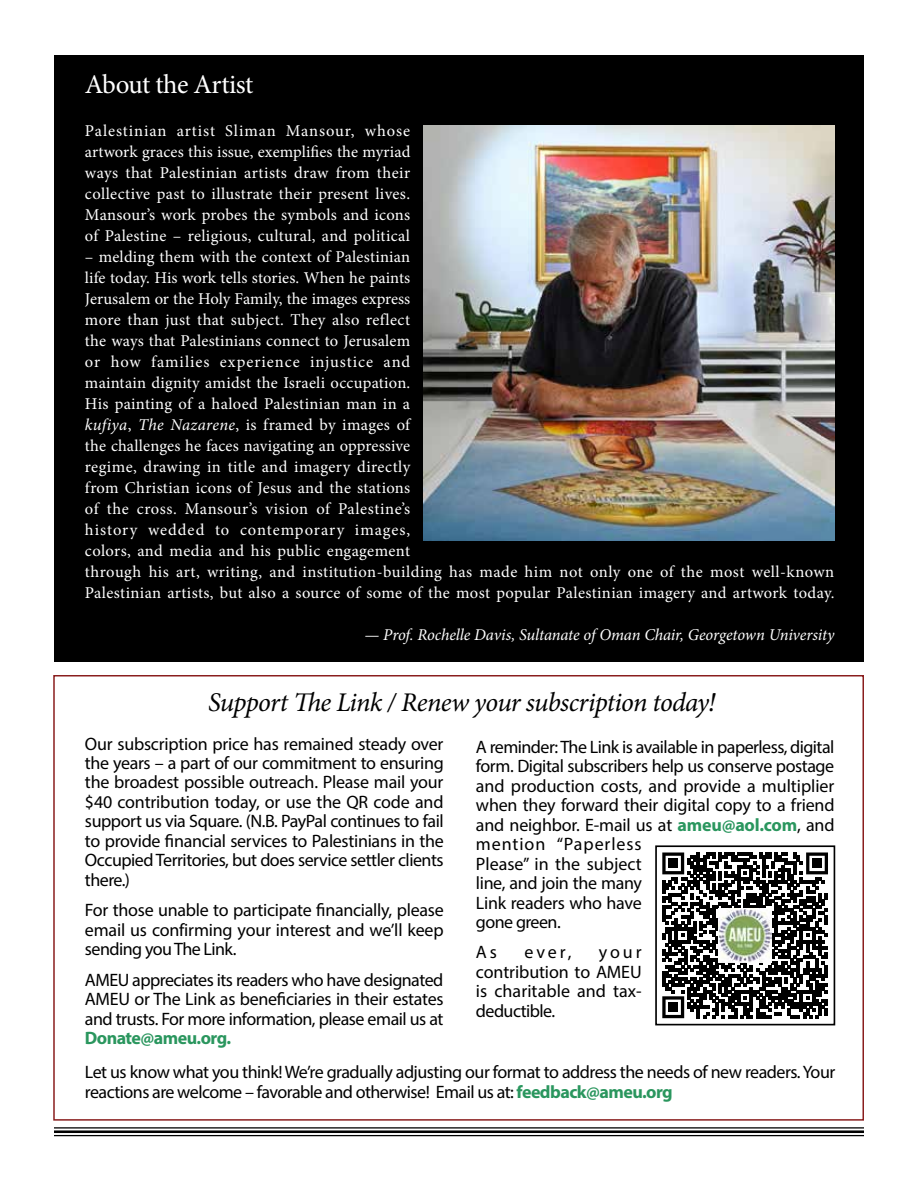
<style>
.page{position:relative;width:918px;height:1188px;background:#fff}
.page>*{position:absolute;margin:0;border:0;box-sizing:border-box;transform-origin:0 0}
.t1{font:italic 27px "Minion Pro";letter-spacing:-.03em;color:#000}
.t2{font:27px "Minion Pro";letter-spacing:-.025em;color:#fff}
.t3{font:18px/19.5px "Myriad Pro";letter-spacing:-.025em;color:#000;text-align:justify}
.t4{font:700 18px "Myriad Pro";letter-spacing:-.03em;color:#2a965e}
.t5{font:16.5px/21px "Minion Pro";letter-spacing:.02em;color:#fff;text-align:justify}
.t6{font:italic 16.5px "Minion Pro";letter-spacing:-.005em;color:#fff}
.s1{font-style:italic}
.s2{font-weight:700;color:#2a965e}
</style>
<div class="page">
<hr style="left:54px;top:1127px;width:810px;height:2px;background:#000">
<hr style="left:54px;top:1130px;width:810px;height:3px;background:#000">
<hr style="left:54px;top:1135px;width:810px;height:1px;background:#000">
<div style="left:54px;top:55px;width:810px;height:607px;background:#000"></div>
<div style="left:53px;top:675px;width:811px;height:446px;border:2px solid #8a1e1e"></div>
<svg style="left:662px;top:852px;width:166px;height:166px"></svg>
<div style="left:669px;top:859px;width:9px;height:9px;background:#000"></div>
<div style="left:812px;top:859px;width:10px;height:9px;background:#000"></div>
<div style="left:669px;top:1003px;width:9px;height:9px;background:#000"></div>
<img style="left:719px;top:909px;width:53px;height:53px">
<div style="left:655px;top:845px;width:180px;height:180px;border:2px solid #000"></div>
<img style="left:424px;top:126px;width:411px;height:414px">
<h1 class="t2" style="left:85px;top:67px;width:170px">About the Artist</h1>
<p class="t5" style="left:85px;top:120px;width:327px">Palestinian artist Sliman Mansour, whose artwork graces this issue, exemplifies the myriad ways that Palestinian artists draw from their collective past to illustrate their present lives.<br>Mansour’s work probes the symbols and icons of Palestine – religious, cultural, and political</p>
<p class="t5" style="left:85px;top:246px;width:751px;text-align:left">– melding them with the context of Palestinian<br>life today. His work tells stories. When he paints<br>Jerusalem or the Holy Family, the images express<br>more than just that subject. They also reflect<br>the ways that Palestinians connect to Jerusalem<br>or how families experience injustice and<br>maintain dignity amidst the Israeli occupation.<br>His painting of a haloed Palestinian man in a<br><span class="s1">kufiya</span>, <span class="s1">The Nazarene</span>, is framed by images of<br>the challenges he faces navigating an oppressive<br>regime, drawing in title and imagery directly<br>from Christian icons of Jesus and the stations<br>of the cross. Mansour’s vision of Palestine’s<br>history wedded to contemporary images,<br>colors, and media and his public engagement<br>through his art, writing, and institution-building has made him not only one of the most well-known Palestinian artists, but also a source of some of the most popular Palestinian imagery and artwork today.</p>
<p class="t6" style="left:365px;top:623px;width:471px">— Prof. Rochelle Davis, Sultanate of Oman Chair, Georgetown University</p>
<h1 class="t1" style="left:208px;top:684px;width:509px">Support The Link / Renew your subscription today!</h1>
<p class="t3" style="left:85px;top:733px;width:360px">Our subscription price has remained steady over the years – a part of our commitment to ensuring the broadest possible outreach. Please mail your $40 contribution today, or use the QR code and support us via Square. (N.B. PayPal continues to fail to provide financial services to Palestinians in the Occupied Territories, but does service settler clients there.)</p>
<p class="t3" style="left:85px;top:900px;width:360px">For those unable to participate financially, please email us confirming your interest and we’ll keep sending you The Link.</p>
<p class="t3" style="left:85px;top:969px;width:360px">AMEU appreciates its readers who have designated AMEU or The Link as beneficiaries in their estates and trusts. For more information, please email us at</p>
<p class="t4" style="left:85px;top:1026px;width:148px">Donate@ameu.org.</p>
<p class="t3" style="left:85px;top:1062px;width:752px">Let us know what you think! We’re gradually adjusting our format to address the needs of new readers. Your reactions are welcome – favorable and otherwise! Email us at: <span class="s2">feedback@ameu.org</span></p>
<p class="t3" style="left:476px;top:737px;width:360px;text-align:left">A reminder: The Link is available in paperless, digital form. Digital subscribers help us conserve postage and production costs, and provide a multiplier when they forward their digital copy to a friend and neighbor. E-mail us at <span class="s2">ameu@aol.com</span>, and mention “Paperless<br>Please” in the subject<br>line, and join the many<br>Link readers who have<br>gone green.</p>
<p class="t3" style="left:476px;top:942px;width:23px">As</p>
<p class="t3" style="left:524px;top:942px;width:49px">ever,</p>
<p class="t3" style="left:476px;top:942px;width:167px;text-indent:123px">your contribution to AMEU is charitable and tax&shy;deductible.</p>
</div>
